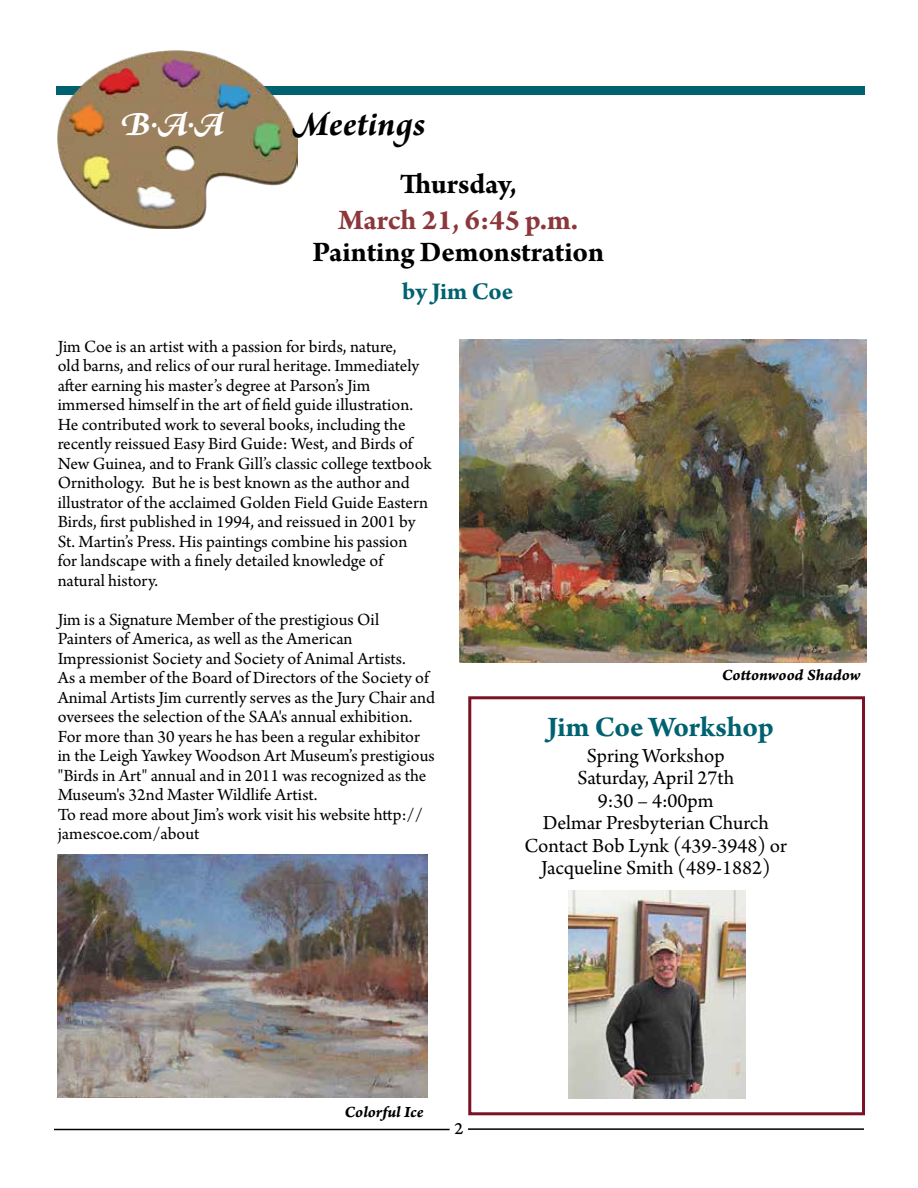
<style>
.page{position:relative;width:918px;height:1188px;background:#fff}
.page>*{position:absolute;margin:0;border:0;box-sizing:border-box;transform-origin:0 0}
.t1{font:italic 700 36px "Arno Pro";color:#000}
.t2{font:italic 700 36px "Arno Pro";color:#fff}
.t3{font:700 30px "Arno Pro";letter-spacing:-.005em;color:#000}
.t4{font:700 30px "Arno Pro";letter-spacing:-.005em;color:#8b373b}
.t5{font:700 30px "Arno Pro";letter-spacing:-.005em;color:#006270}
.t6{font:700 25.5px "Arno Pro";letter-spacing:-.01em;color:#006270}
.t7{font:21px/22.5px "Arno Pro";color:#000;text-align:center}
.t8{font:18px/19.5px "Arno Pro";color:#000}
.t9{font:18px "Arno Pro Caption";color:#000}
.t10{font:16.5px "Arno Pro Bold Italic Caption";color:#000}
</style>
<div class="page">
<div style="left:56px;top:87px;width:808px;height:8px;background:#006270"></div>
<img style="left:58px;top:51px;width:239px;height:178px">
<hr style="left:54px;top:1129px;width:396px;height:1px;background:#000">
<hr style="left:468px;top:1128px;width:396px;height:2px;background:#000">
<img style="left:568px;top:890px;width:178px;height:208px">
<img style="left:459px;top:340px;width:407px;height:322px">
<img style="left:57px;top:854px;width:371px;height:244px">
<div style="left:468px;top:696px;width:397px;height:419px;border:3px solid #7a1125"></div>
<h1 class="t2" style="left:120px;top:103px;width:106px">B.A.A</h1>
<h1 class="t1" style="left:292px;top:103px;width:135px">Meetings</h1>
<h2 class="t3" style="left:400px;top:167px;width:119px">Thursday,</h2>
<h2 class="t4" style="left:339px;top:203px;width:241px">March 21, 6:45 p.m.</h2>
<h2 class="t3" style="left:313px;top:235px;width:293px">Painting Demonstration</h2>
<h3 class="t6" style="left:402px;top:277px;width:112px">by Jim Coe</h3>
<p class="t8" style="left:58px;top:338px;width:375px">Jim Coe is an artist with a passion for birds, nature,<br>old barns, and relics of our rural heritage. Immediately after earning his master’s degree at Parson’s Jim immersed himself in the art of field guide illustration.<br>He contributed work to several books, including the recently reissued Easy Bird Guide: West, and Birds of New Guinea, and to Frank Gill’s classic college textbook Ornithology. But he is best known as the author and illustrator of the acclaimed Golden Field Guide Eastern Birds, first published in 1994, and reissued in 2001 by St. Martin’s Press. His paintings combine his passion<br>for landscape with a finely detailed knowledge of natural history.</p>
<p class="t8" style="left:58px;top:611px;width:379px">Jim is a Signature Member of the prestigious Oil Painters of America, as well as the American Impressionist Society and Society of Animal Artists.<br>As a member of the Board of Directors of the Society of Animal Artists Jim currently serves as the Jury Chair and oversees the selection of the SAA's annual exhibition.<br>For more than 30 years he has been a regular exhibitor in the Leigh Yawkey Woodson Art Museum’s prestigious "Birds in Art" annual and in 2011 was recognized as the Museum's 32nd Master Wildlife Artist.<br>To read more about Jim’s work visit his website http:// jamescoe.com/about</p>
<p class="t10" style="left:722px;top:664px;width:141px">Cottonwood Shadow</p>
<h2 class="t5" style="left:547px;top:709px;width:228px">Jim Coe Workshop</h2>
<p class="t7" style="left:525px;top:746px;width:264px">Spring Workshop<br>Saturday, April 27th<br>9:30 – 4:00pm<br>Delmar Presbyterian Church<br>Contact Bob Lynk (439-3948) or<br>Jacqueline Smith (489-1882)</p>
<p class="t10" style="left:345px;top:1102px;width:80px">Colorful Ice</p>
<p class="t9" style="left:454px;top:1118px;width:10px">2</p>
</div>
